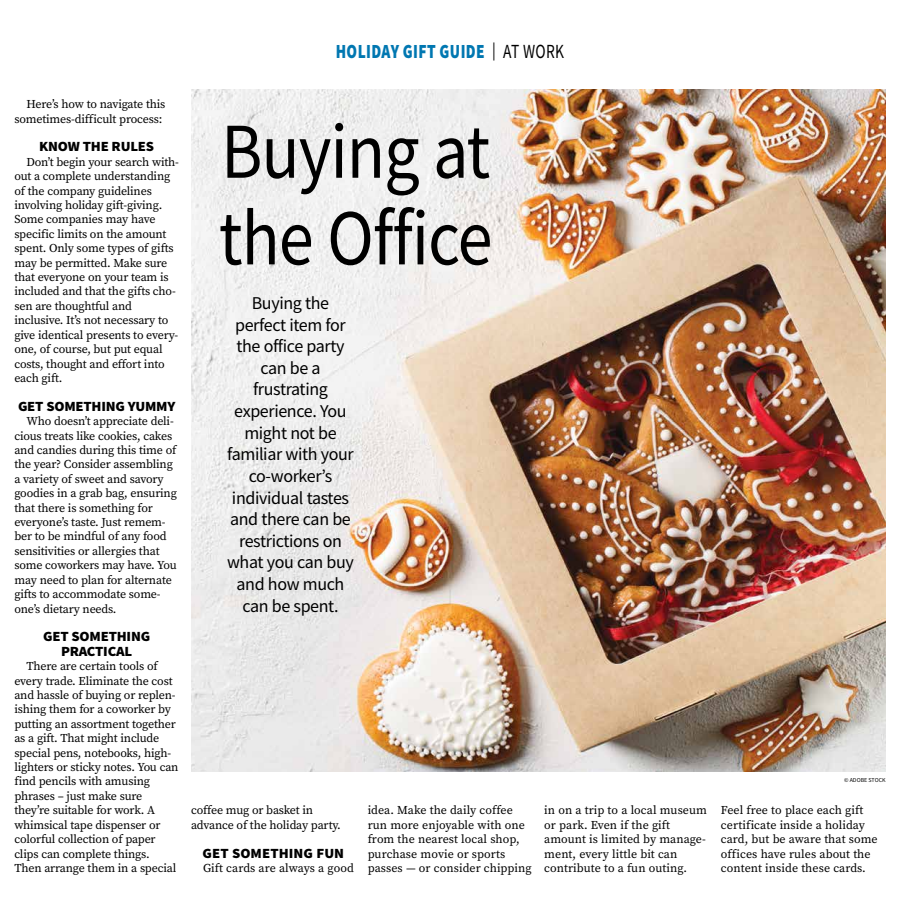
<style>
.page{position:relative;width:900px;height:908px;background:#fff}
.page>*{position:absolute;margin:0;border:0;box-sizing:border-box;transform-origin:0 0}
.t1{font:79.2px/86.6px "Source Sans Pro";letter-spacing:-.015em;color:#000;scale:.89 1}
.t2{font:900 20px "Source Sans Pro";letter-spacing:.025em;color:#0077b1;scale:.77 1}
.t3{font:18px/21.6px "Source Sans Pro";letter-spacing:-.02em;color:#000;text-align:center}
.t4{font:900 14px/14.4px "Source Sans Pro";letter-spacing:-.015em;color:#000;text-align:center;scale:1.05 1}
.t5{font:900 14px "Source Sans Pro";letter-spacing:.005em;color:#000;scale:1.05 1}
.t6{font:12px/14.4px "Source Serif Pro";letter-spacing:-.015em;color:#000}
.t7{font:12px/14.4px "Source Serif Pro";letter-spacing:.005em;color:#000}
.t8{font:6px "Source Sans Pro";color:#000}
.s1{font-weight:400;font-size:18px;color:#000}
.s2{font-weight:400;color:#000}
</style>
<div class="page">
<img style="left:191px;top:89px;width:694px;height:681px">
<h2 class="t2" style="left:336px;top:38px;width:298px">HOLIDAY GIFT GUIDE <span class="s1">|</span> <span class="s2">AT WORK</span></h2>
<p class="t6" style="left:14px;top:97px;width:153px;text-align:right">Here’s how to navigate this sometimes-difficult process:</p>
<p class="t4" style="left:39px;top:139px;width:111px">KNOW THE RULES</p>
<p class="t6" style="left:14px;top:154px;width:166px;text-indent:12px">Don’t begin your search with&shy;out a complete understanding of the company guidelines involving holiday gift-giving.<br>Some companies may have specific limits on the amount spent. Only some types of gifts may be permitted. Make sure that everyone on your team is included and that the gifts cho&shy;sen are thoughtful and inclusive. It’s not necessary to give identical presents to every&shy;one, of course, but put equal costs, thought and effort into each gift.</p>
<p class="t4" style="left:18px;top:398px;width:151px">GET SOMETHING YUMMY</p>
<p class="t6" style="left:14px;top:414px;width:164px;text-indent:12px">Who doesn’t appreciate deli&shy;cious treats like cookies, cakes and candies during this time of the year? Consider assembling a variety of sweet and savory goodies in a grab bag, ensuring that there is something for everyone’s taste. Just remem&shy;ber to be mindful of any food sensitivities or allergies that some coworkers may have. You may need to plan for alternate gifts to accommodate some&shy;one’s dietary needs.</p>
<p class="t4" style="left:43px;top:629px;width:103px">GET SOMETHING<br>PRACTICAL</p>
<p class="t6" style="left:14px;top:658px;width:166px;text-indent:12px">There are certain tools of every trade. Eliminate the cost and hassle of buying or replen&shy;ishing them for a coworker by putting an assortment together as a gift. That might include special pens, notebooks, high&shy;lighters or sticky notes. You can find pencils with amusing phrases – just make sure they’re suitable for work. A whimsical tape dispenser or colorful collection of paper clips can complete things.<br>Then arrange them in a special</p>
<h1 class="t1" style="left:219px;top:108px;width:309px">Buying at the Office</h1>
<h3 class="t3" style="left:227px;top:292px;width:128px">Buying the perfect item for the office party can be a frustrating experience. You might not be familiar with your co-worker’s individual tastes and there can be restrictions on what you can buy and how much can be spent.</h3>
<p class="t8" style="left:844px;top:775px;width:43px">© ADOBE STOCK</p>
<p class="t6" style="left:191px;top:802px;width:151px">coffee mug or basket in advance of the holiday party.</p>
<p class="t5" style="left:203px;top:842px;width:136px">GET SOMETHING FUN</p>
<p class="t6" style="left:203px;top:860px;width:152px">Gift cards are always a good</p>
<p class="t7" style="left:368px;top:802px;width:166px">idea. Make the daily coffee run more enjoyable with one from the nearest local shop, purchase movie or sports passes — or consider chipping</p>
<p class="t7" style="left:544px;top:802px;width:164px">in on a trip to a local museum or park. Even if the gift amount is limited by manage&shy;ment, every little bit can contribute to a fun outing.</p>
<p class="t7" style="left:721px;top:802px;width:158px">Feel free to place each gift certificate inside a holiday card, but be aware that some offices have rules about the content inside these cards.</p>
</div>
